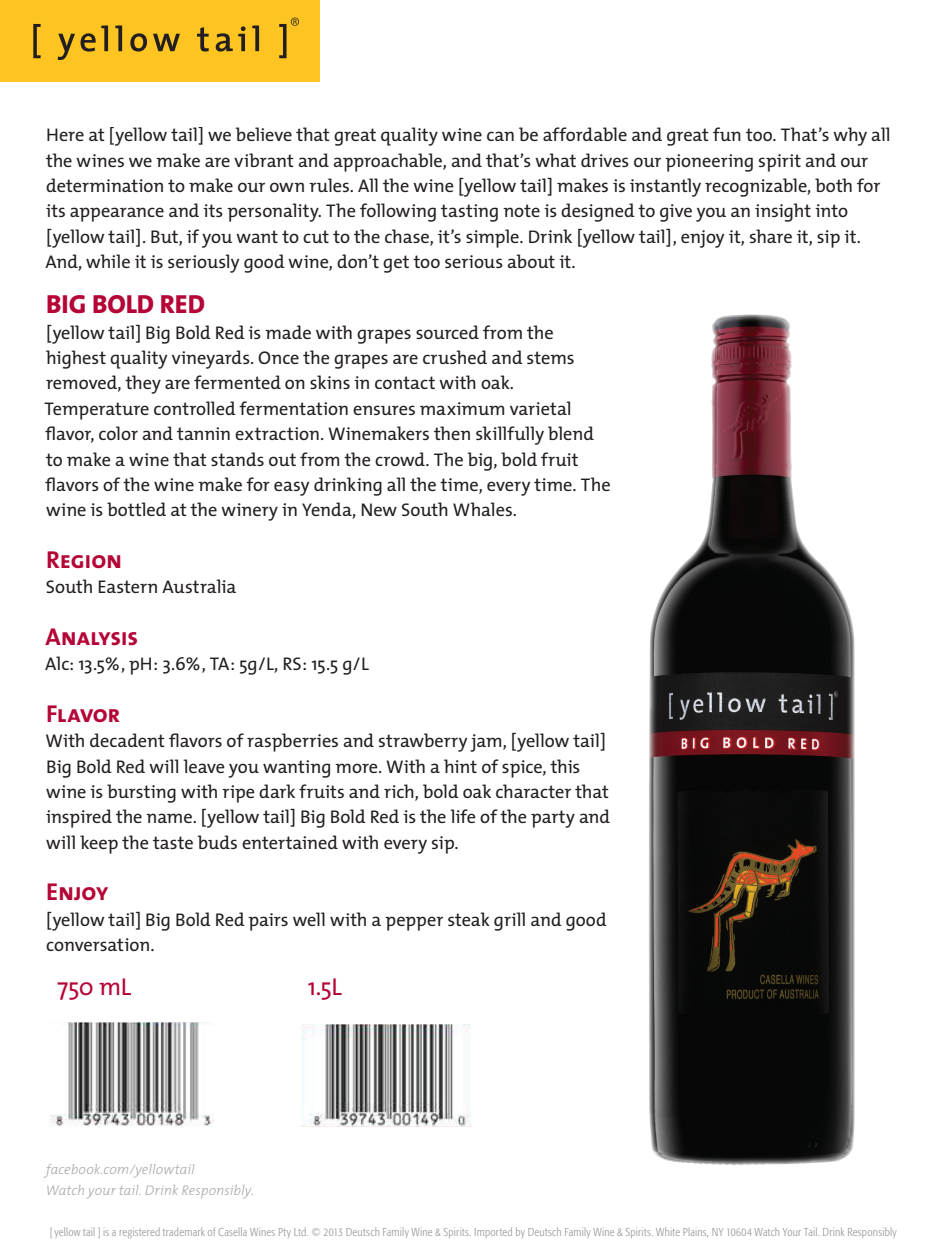
<style>
.page{position:relative;width:945px;height:1260px;background:#fff}
.page>*{position:absolute;margin:0;border:0;box-sizing:border-box;transform-origin:0 0}
.t1{font:800 26.25px "The Mix";letter-spacing:-.005em;color:#b50536}
.t2{font:24.5px "The Mix Bold Caps";letter-spacing:-.015em;color:#b50536}
.t3{font:24.5px "The Mix";letter-spacing:-.015em;color:#b50536}
.t4{font:18.38px/25.4px "The Mix";letter-spacing:-.005em;color:#231f20}
.t5{font:italic 300 14px/21px "The Mix";color:#a8a9ad}
.t6{font:300 condensed 11.38px "Formata";letter-spacing:.02em;color:#939598}
</style>
<div class="page">
<img style="left:649px;top:314px;width:206px;height:851px">
<div style="left:0;top:0;width:320px;height:82px;background:#fec422"></div>
<svg style="left:33px;top:24px;width:8px;height:34px"></svg>
<svg style="left:58px;top:34px;width:17px;height:26px"></svg>
<svg style="left:81px;top:25px;width:27px;height:27px"></svg>
<svg style="left:115px;top:25px;width:7px;height:26px"></svg>
<svg style="left:130px;top:33px;width:17px;height:19px"></svg>
<svg style="left:153px;top:34px;width:27px;height:17px"></svg>
<svg style="left:197px;top:27px;width:12px;height:25px"></svg>
<svg style="left:216px;top:26px;width:30px;height:26px"></svg>
<svg style="left:252px;top:25px;width:7px;height:26px"></svg>
<svg style="left:279px;top:18px;width:20px;height:40px"></svg>
<img style="left:302px;top:1024px;width:168px;height:102px">
<img style="left:49px;top:1023px;width:164px;height:104px">
<p class="t4" style="left:45px;top:122px;width:847px">Here at [yellow tail] we believe that great quality wine can be affordable and great fun too. That’s why all the wines we make are vibrant and approachable, and that’s what drives our pioneering spirit and our determination to make our own rules. All the wine [yellow tail] makes is instantly recognizable, both for its appearance and its personality. The following tasting note is designed to give you an insight into [yellow tail]. But, if you want to cut to the chase, it’s simple. Drink [yellow tail], enjoy it, share it, sip it.<br>And, while it is seriously good wine, don’t get too serious about it.</p>
<h1 class="t1" style="left:46px;top:282px;width:160px">BIG BOLD RED</h1>
<p class="t4" style="left:45px;top:319px;width:568px">[yellow tail] Big Bold Red is made with grapes sourced from the highest quality vineyards. Once the grapes are crushed and stems removed, they are fermented on skins in contact with oak.<br>Temperature controlled fermentation ensures maximum varietal flavor, color and tannin extraction. Winemakers then skillfully blend to make a wine that stands out from the crowd. The big, bold fruit flavors of the wine make for easy drinking all the time, every time. The wine is bottled at the winery in Yenda, New South Whales.</p>
<h2 class="t2" style="left:46px;top:539px;width:78px">Region</h2>
<p class="t4" style="left:46px;top:574px;width:192px">South Eastern Australia</p>
<h2 class="t2" style="left:46px;top:616px;width:94px">Analysis</h2>
<p class="t4" style="left:45px;top:651px;width:325px">Alc: 13.5%, pH: 3.6%, TA: 5g/L, RS: 15.5 g/L</p>
<h2 class="t2" style="left:46px;top:693px;width:76px">Flavor</h2>
<p class="t4" style="left:46px;top:728px;width:566px">With decadent flavors of raspberries and strawberry jam, [yellow tail] Big Bold Red will leave you wanting more. With a hint of spice, this wine is bursting with ripe dark fruits and rich, bold oak character that inspired the name. [yellow tail] Big Bold Red is the life of the party and will keep the taste buds entertained with every sip.</p>
<h2 class="t2" style="left:46px;top:872px;width:64px">Enjoy</h2>
<p class="t4" style="left:46px;top:906px;width:562px">[yellow tail] Big Bold Red pairs well with a pepper steak grill and good conversation.</p>
<h2 class="t3" style="left:57px;top:967px;width:76px">750 mL</h2>
<h2 class="t3" style="left:308px;top:967px;width:36px">1.5L</h2>
<p class="t5" style="left:46px;top:1159px;width:210px">facebook.com/yellowtail<br>Watch your tail. Drink Responsibly.</p>
<p class="t6" style="left:49px;top:1226px;width:849px">[ yellow tail ] is a registered trademark of Casella Wines Pty Ltd. © 2013 Deutsch Family Wine &amp; Spirits. Imported by Deutsch Family Wine &amp; Spirits. White Plains, NY 10604 Watch Your Tail. Drink Responsibly</p>
</div>
